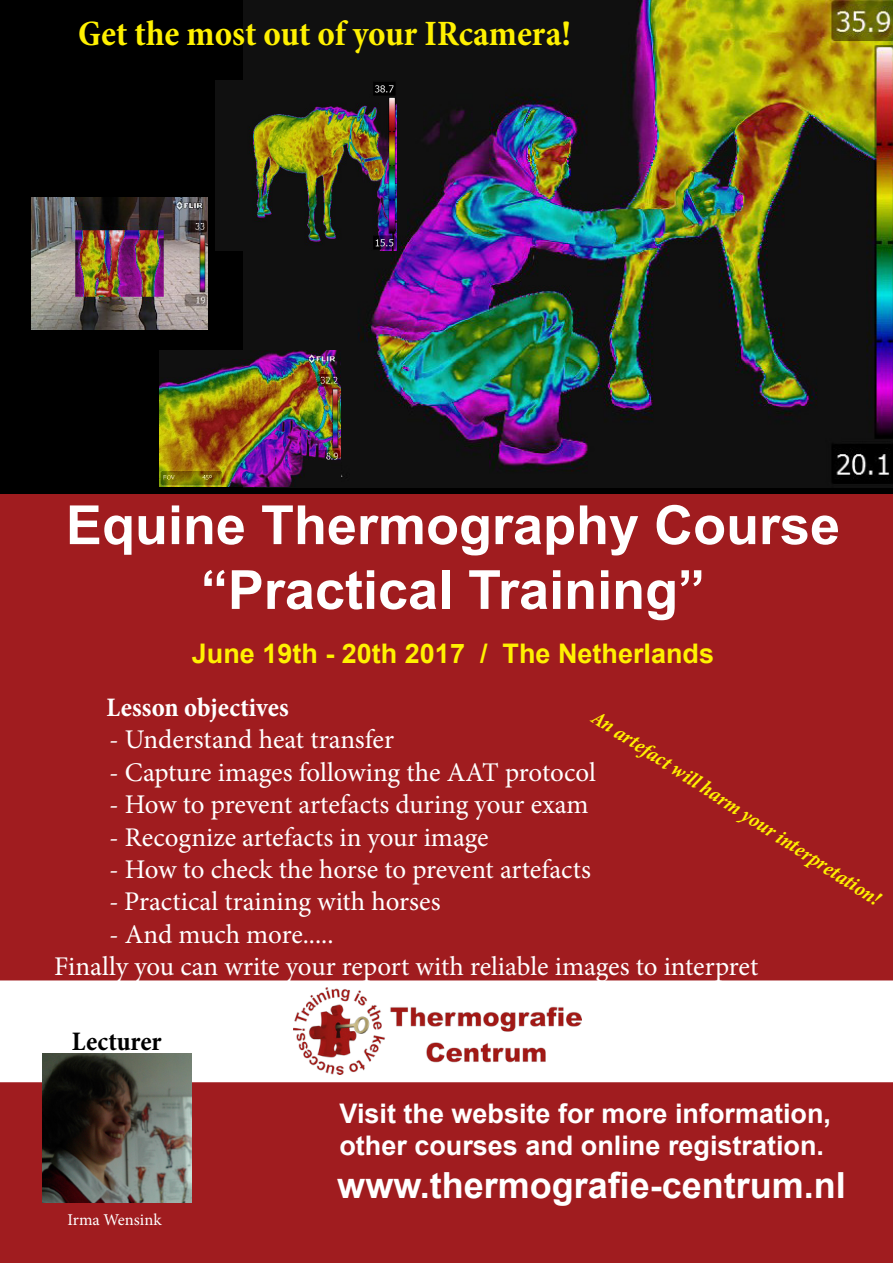
<style>
.page{position:relative;width:893px;height:1263px;background:#fff}
.page>*{position:absolute;margin:0;border:0;box-sizing:border-box;transform-origin:0 0}
.t1{font:700 54px "Arial";color:#fff}
.t2{font:700 condensed 36px "Minion Pro";color:#fff101}
.t3{font:700 36px "Arial";color:#fff}
.t4{font:27px "Minion Pro";letter-spacing:-.005em;color:#fff}
.t5{font:700 27px/32.4px "Arial";color:#fff}
.t6{font:700 27px "Arial";color:#fff101}
.t7{font:700 condensed 27px "Minion Pro";color:#fff}
.t8{font:700 condensed 27px "Minion Pro";color:#000}
.t9{font:italic 700 condensed 21px "Minion Pro";color:#fff101}
.t10{font:16.5px "Minion Pro";color:#fff}
</style>
<div class="page">
<div style="left:0;top:493px;width:893px;height:487px;background:#a01c1f"></div>
<div style="left:0;top:0;width:893px;height:493px;background:#000"></div>
<div style="left:0;top:1082px;width:893px;height:181px;background:#a01c1f"></div>
<img style="left:293px;top:987px;width:288px;height:87px">
<img style="left:43px;top:1054px;width:148px;height:148px">
<img style="left:243px;top:0;width:650px;height:488px">
<img style="left:215px;top:81px;width:182px;height:170px">
<img style="left:159px;top:350px;width:182px;height:136px">
<img style="left:32px;top:198px;width:175px;height:131px">
<p class="t2" style="left:78px;top:9px;width:494px">Get the most out of your IRcamera!</p>
<p class="t1" style="left:66px;top:489px;width:776px">Equine Thermography Course</p>
<p class="t1" style="left:201px;top:554px;width:506px">“Practical Training”</p>
<p class="t6" style="left:192px;top:635px;width:524px">June 19th - 20th 2017 / The Netherlands</p>
<p class="t7" style="left:107px;top:689px;width:184px">Lesson objectives</p>
<p class="t4" style="left:109px;top:722px;width:286px">- Understand heat transfer</p>
<p class="t4" style="left:109px;top:754px;width:488px">- Capture images following the AAT protocol</p>
<p class="t4" style="left:109px;top:786px;width:481px">- How to prevent artefacts during your exam</p>
<p class="t4" style="left:109px;top:819px;width:381px">- Recognize artefacts in your image</p>
<p class="t4" style="left:109px;top:851px;width:483px">- How to check the horse to prevent artefacts</p>
<p class="t4" style="left:109px;top:884px;width:333px">- Practical training with horses</p>
<p class="t4" style="left:109px;top:916px;width:226px">- And much more.....</p>
<p class="t4" style="left:54px;top:948px;width:706px">Finally you can write your report with reliable images to interpret</p>
<p class="t9" style="left:602px;top:703px;width:341px;rotate:33deg">An artefact will harm your interpretation!</p>
<p class="t8" style="left:72px;top:1023px;width:91px">Lecturer</p>
<p class="t10" style="left:67px;top:1209px;width:96px">Irma Wensink</p>
<p class="t5" style="left:339px;top:1098px;width:493px">Visit the website for more information, other courses and online registration.</p>
<p class="t3" style="left:337px;top:1162px;width:510px">www.thermografie-centrum.nl</p>
</div>
